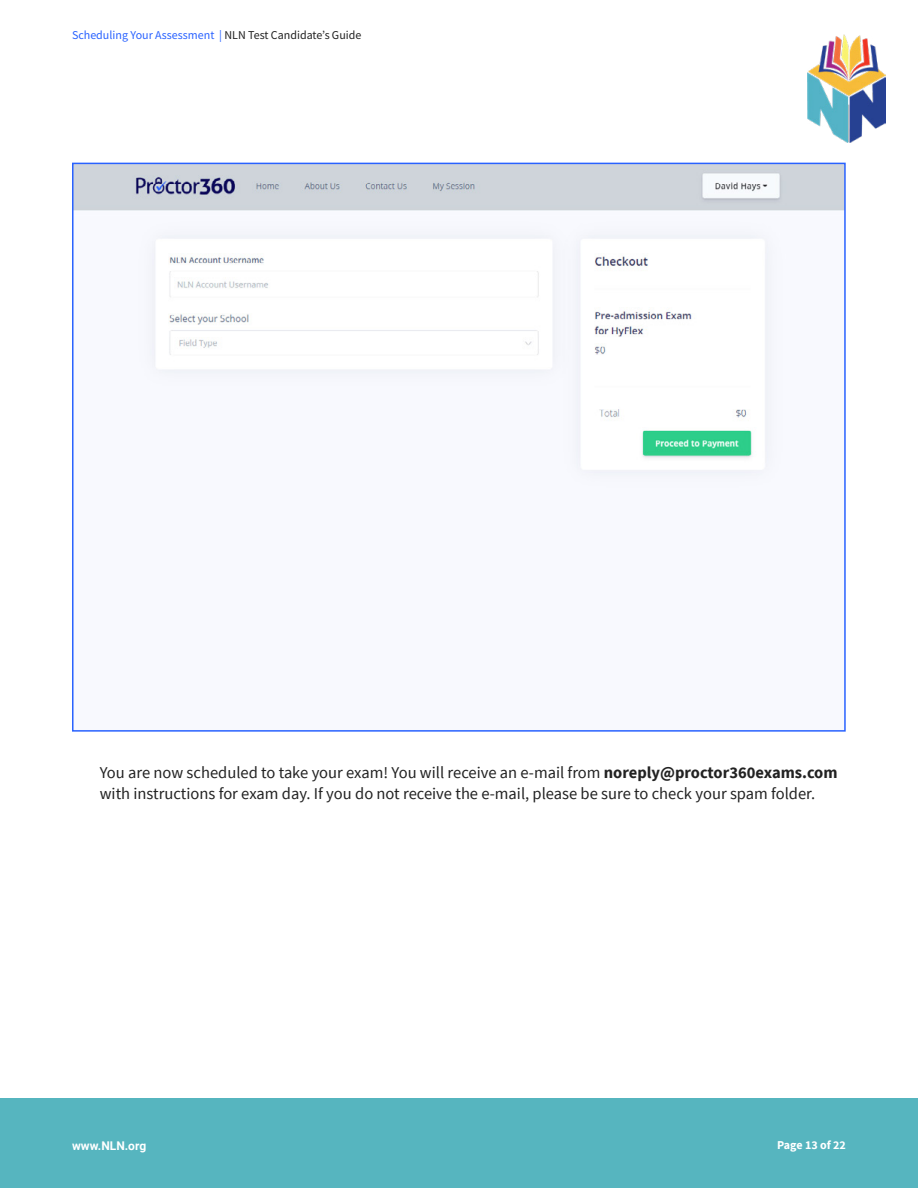
<style>
.page{position:relative;width:918px;height:1188px;background:#fff}
.page>*{position:absolute;margin:0;border:0;box-sizing:border-box;transform-origin:0 0}
.t1{font:16.5px/21px "Source Sans Pro";color:#222}
.t2{font:12px "Source Sans Variable";color:#2962ff}
.t3{font:700 12px "Roboto";color:#fff}
.t4{font:700 12px "Source Sans Pro";letter-spacing:-.005em;color:#fff}
.s1{color:#222}
.s2{font-weight:700}
</style>
<div class="page">
<div style="left:0;top:1098px;width:918px;height:90px;background:#56b5bf"></div>
<img style="left:807px;top:35px;width:79px;height:108px">
<img style="left:75px;top:166px;width:768px;height:311px">
<p class="t2" style="left:72px;top:28px;width:291px">Scheduling Your Assessment | <span class="s1">NLN Test Candidate’s Guide</span></p>
<p class="t1" style="left:100px;top:762px;width:739px">You are now scheduled to take your exam! You will receive an e-mail from <span class="s2">noreply@proctor360exams.com </span>with instructions for exam day. If you do not receive the e-mail, please be sure to check your spam folder.</p>
<p class="t3" style="left:72px;top:1137px;width:76px">www.NLN.org</p>
<p class="t4" style="left:777px;top:1137px;width:70px">Page 13 of 22</p>
</div>
